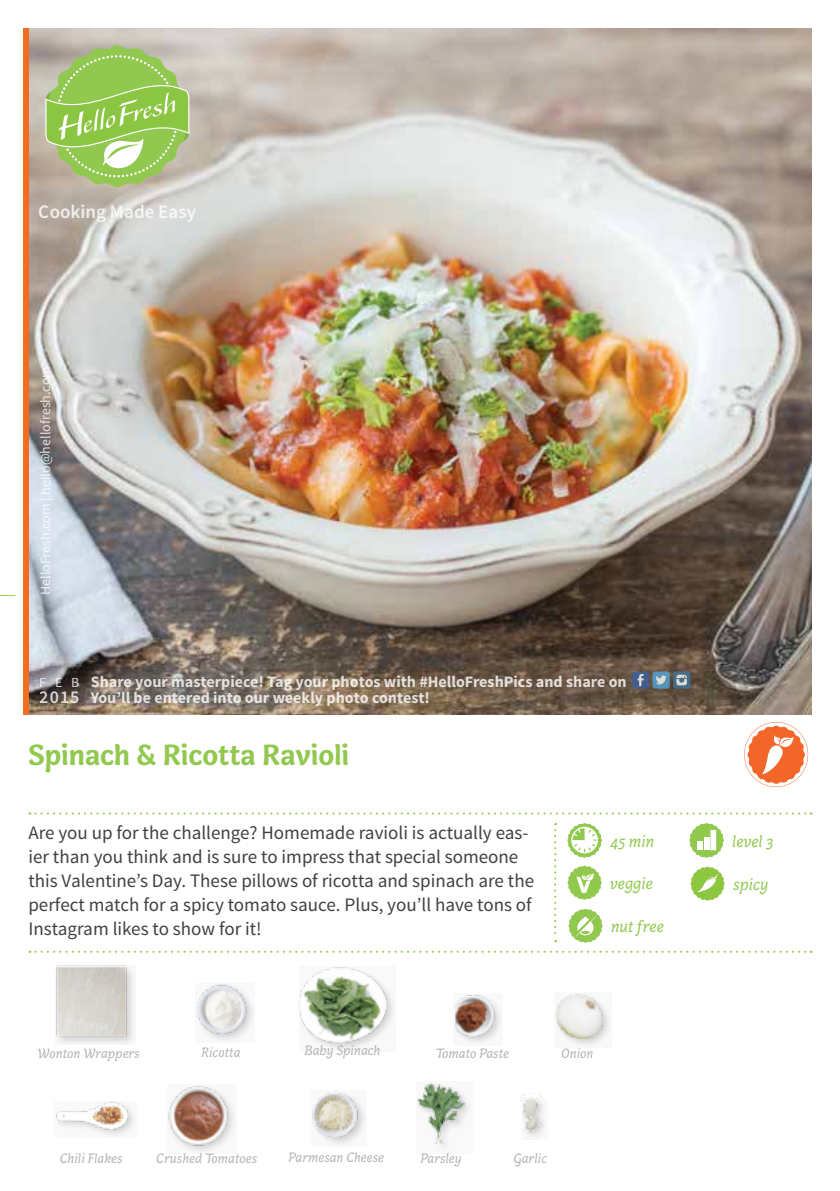
<style>
.page{position:relative;width:840px;height:1191px;background:#fff}
.page>*{position:absolute;margin:0;border:0;box-sizing:border-box;transform-origin:0 0}
.t1{font:700 30px "Capucine Basic";letter-spacing:-.005em;color:#91c84e}
.t2{font:19px/24px "Source Sans Pro";color:#414042}
.t3{font:600 19px "Source Sans Pro";color:#fff}
.t4{font:600 18px "Source Sans Pro";color:#fff}
.t5{font:italic 17px "Capucine Basic";color:#91c84e}
.t6{font:700 16px/16px "Source Sans Pro";color:#fff}
.t7{font:italic 14px "Capucine Basic";color:#b1b4b6}
.t8{font:14px "Source Sans Pro";color:#fff}
</style>
<div class="page">
<svg style="left:0;top:595px;width:15px;height:1px"></svg>
<img style="left:28px;top:28px;width:783px;height:686px">
<div style="left:54px;top:1101px;width:83px;height:37px;background:#f9f9f9"></div>
<img style="left:56px;top:1102px;width:75px;height:32px">
<div style="left:167px;top:1084px;width:69px;height:70px;background:#f9f9f9"></div>
<img style="left:168px;top:1086px;width:64px;height:65px">
<img style="left:312px;top:1091px;width:53px;height:54px">
<div style="left:416px;top:1081px;width:56px;height:72px;background:#f9f9f9"></div>
<img style="left:417px;top:1083px;width:51px;height:60px">
<div style="left:55px;top:965px;width:80px;height:80px;background:#f1f0f1"></div>
<img style="left:56px;top:965px;width:75px;height:76px">
<img style="left:196px;top:984px;width:58px;height:57px">
<svg style="left:321px;top:997px;width:73px;height:53px"></svg>
<img style="left:298px;top:967px;width:93px;height:77px">
<img style="left:521px;top:1093px;width:24px;height:46px">
<div style="left:453px;top:992px;width:50px;height:53px;background:#f9f9f9"></div>
<img style="left:455px;top:995px;width:44px;height:47px">
<svg style="left:567px;top:1009px;width:43px;height:37px"></svg>
<img style="left:555px;top:994px;width:50px;height:45px">
<svg style="left:45px;top:45px;width:144px;height:142px;background:#a6c874"></svg>
<svg style="left:29px;top:812px;width:782px;height:2px"></svg>
<svg style="left:554px;top:823px;width:2px;height:119px"></svg>
<svg style="left:29px;top:950px;width:782px;height:2px"></svg>
<svg style="left:567px;top:865px;width:34px;height:35px"></svg>
<div style="left:23px;top:28px;width:5px;height:686px;background:#f36c21"></div>
<div style="left:631px;top:671px;width:18px;height:17px;background:#435e8b;border-radius:3px"></div>
<svg style="left:637px;top:674px;width:6px;height:12px"></svg>
<svg style="left:672px;top:671px;width:17px;height:17px"></svg>
<svg style="left:676px;top:675px;width:10px;height:10px"></svg>
<div style="left:652px;top:671px;width:17px;height:17px;background:#5695bc;border-radius:3px"></div>
<svg style="left:656px;top:675px;width:10px;height:9px"></svg>
<svg style="left:567px;top:823px;width:34px;height:35px"></svg>
<svg style="left:689px;top:823px;width:34px;height:35px"></svg>
<svg style="left:710px;top:830px;width:5px;height:20px"></svg>
<svg style="left:690px;top:866px;width:34px;height:34px"></svg>
<svg style="left:568px;top:908px;width:34px;height:35px"></svg>
<svg style="left:744px;top:722px;width:65px;height:65px"></svg>
<p class="t3" style="left:39px;top:200px;width:159px">Cooking Made Easy</p>
<p class="t8" style="left:37px;top:595px;width:230px;rotate:-90deg">HelloFresh.com | hello@hellofresh.com</p>
<p class="t8" style="left:40px;top:674px;width:41px">FEB</p>
<p class="t4" style="left:40px;top:686px;width:41px">2015</p>
<p class="t6" style="left:91px;top:674px;width:537px">Share your masterpiece! Tag your photos with #HelloFreshPics and share on<br>You’ll be entered into our weekly photo contest!</p>
<h1 class="t1" style="left:28px;top:731px;width:322px">Spinach &amp; Ricotta Ravioli</h1>
<p class="t2" style="left:28px;top:820px;width:507px">Are you up for the challenge? Homemade ravioli is actually eas&shy;ier than you think and is sure to impress that special someone this Valentine’s Day. These pillows of ricotta and spinach are the perfect match for a spicy tomato sauce. Plus, you’ll have tons of Instagram likes to show for it!</p>
<p class="t5" style="left:609px;top:829px;width:46px">45 min</p>
<p class="t5" style="left:731px;top:829px;width:43px">level 3</p>
<p class="t5" style="left:609px;top:871px;width:44px">veggie</p>
<p class="t5" style="left:732px;top:872px;width:37px">spicy</p>
<p class="t5" style="left:610px;top:914px;width:54px">nut free</p>
<p class="t7" style="left:304px;top:1040px;width:77px">Baby Spinach</p>
<p class="t7" style="left:201px;top:1042px;width:41px">Ricotta</p>
<p class="t7" style="left:38px;top:1043px;width:104px">Wonton Wrappers</p>
<p class="t7" style="left:435px;top:1042px;width:75px">Tomato Paste</p>
<p class="t7" style="left:560px;top:1043px;width:34px">Onion</p>
<p class="t7" style="left:60px;top:1148px;width:64px">Chili Flakes</p>
<p class="t7" style="left:288px;top:1147px;width:97px">Parmesan Cheese</p>
<p class="t7" style="left:156px;top:1148px;width:102px">Crushed Tomatoes</p>
<p class="t7" style="left:420px;top:1148px;width:43px">Parsley</p>
<p class="t7" style="left:513px;top:1148px;width:35px">Garlic</p>
</div>
